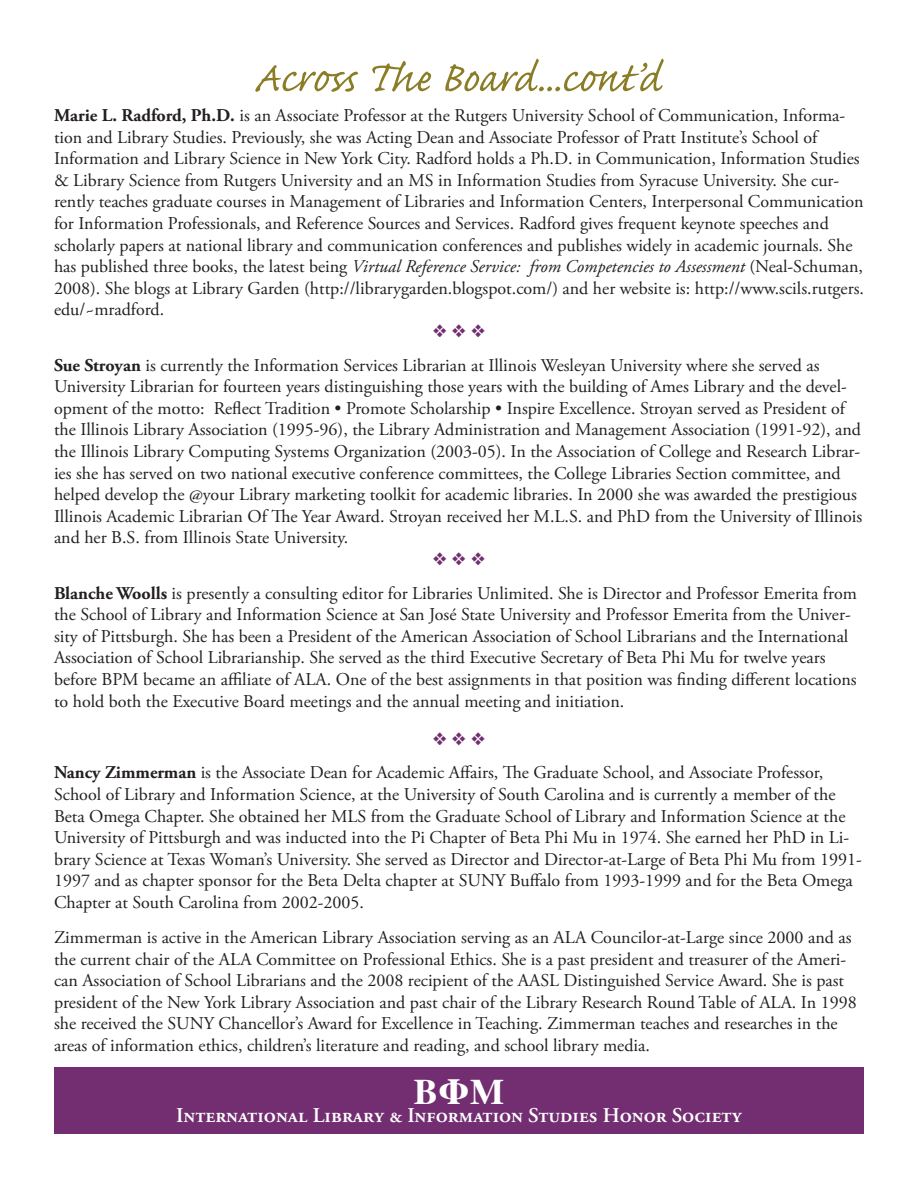
<style>
.page{position:relative;width:918px;height:1188px;background:#fff}
.page>*{position:absolute;margin:0;border:0;box-sizing:border-box;transform-origin:0 0}
.t1{font:54px "Caflisch Script Pro";color:#8a7d25}
.t2{font:700 36px "Times";color:#fff}
.t3{font:600 21px "Adobe Garamond Pro";color:#fff}
.t4{font:18px/21.6px "Adobe Garamond Pro";color:#231f20}
.t5{font:18px "Zapf Dingbats ITC";color:#722e71}
.s1{font-weight:700}
.s2{font-style:italic}
</style>
<div class="page">
<div style="left:54px;top:1067px;width:810px;height:57px;background:#722e71"></div>
<div style="left:54px;top:1077px;width:810px;height:57px;background:#722e71"></div>
<h1 class="t1" style="left:253px;top:50px;width:409px">Across The Board...cont’d</h1>
<p class="t4" style="left:54px;top:105px;width:812px"><span class="s1">Marie L. Radford, Ph.D.</span> is an Associate Professor at the Rutgers University School of Communication, Informa&shy;tion and Library Studies. Previously, she was Acting Dean and Associate Professor of Pratt Institute’s School of Information and Library Science in New York City. Radford holds a Ph.D. in Communication, Information Studies &amp; Library Science from Rutgers University and an MS in Information Studies from Syracuse University. She cur&shy;rently teaches graduate courses in Management of Libraries and Information Centers, Interpersonal Communication for Information Professionals, and Reference Sources and Services. Radford gives frequent keynote speeches and scholarly papers at national library and communication conferences and publishes widely in academic journals. She has published three books, the latest being <span class="s2">Virtual Reference Service: from Competencies to Assessment</span> (Neal-Schuman, 2008). She blogs at Library Garden (http://librarygarden.blogspot.com/) and her website is: http://www.scils.rutgers. edu/~mradford.</p>
<p class="t5" style="left:433px;top:322px;width:54px">❖ ❖ ❖</p>
<p class="t4" style="left:54px;top:355px;width:810px"><span class="s1">Sue Stroyan</span> is currently the Information Services Librarian at Illinois Wesleyan University where she served as University Librarian for fourteen years distinguishing those years with the building of Ames Library and the devel&shy;opment of the motto: Reflect Tradition • Promote Scholarship • Inspire Excellence. Stroyan served as President of the Illinois Library Association (1995-96), the Library Administration and Management Association (1991-92), and the Illinois Library Computing Systems Organization (2003-05). In the Association of College and Research Librar&shy;ies she has served on two national executive conference committees, the College Libraries Section committee, and helped develop the @your Library marketing toolkit for academic libraries. In 2000 she was awarded the prestigious Illinois Academic Librarian Of The Year Award. Stroyan received her M.L.S. and PhD from the University of Illinois and her B.S. from Illinois State University.</p>
<p class="t5" style="left:433px;top:550px;width:54px">❖ ❖ ❖</p>
<p class="t4" style="left:54px;top:583px;width:804px"><span class="s1">Blanche Woolls</span> is presently a consulting editor for Libraries Unlimited. She is Director and Professor Emerita from the School of Library and Information Science at San José State University and Professor Emerita from the Univer&shy;sity of Pittsburgh. She has been a President of the American Association of School Librarians and the International Association of School Librarianship. She served as the third Executive Secretary of Beta Phi Mu for twelve years before BPM became an affiliate of ALA. One of the best assignments in that position was finding different locations to hold both the Executive Board meetings and the annual meeting and initiation.</p>
<p class="t5" style="left:433px;top:730px;width:54px">❖ ❖ ❖</p>
<p class="t4" style="left:54px;top:762px;width:809px"><span class="s1">Nancy Zimmerman</span> is the Associate Dean for Academic Affairs, The Graduate School, and Associate Professor, School of Library and Information Science, at the University of South Carolina and is currently a member of the Beta Omega Chapter. She obtained her MLS from the Graduate School of Library and Information Science at the University of Pittsburgh and was inducted into the Pi Chapter of Beta Phi Mu in 1974. She earned her PhD in Li&shy;brary Science at Texas Woman’s University. She served as Director and Director-at-Large of Beta Phi Mu from 1991- 1997 and as chapter sponsor for the Beta Delta chapter at SUNY Buffalo from 1993-1999 and for the Beta Omega Chapter at South Carolina from 2002-2005.</p>
<p class="t4" style="left:54px;top:927px;width:804px">Zimmerman is active in the American Library Association serving as an ALA Councilor-at-Large since 2000 and as the current chair of the ALA Committee on Professional Ethics. She is a past president and treasurer of the Ameri&shy;can Association of School Librarians and the 2008 recipient of the AASL Distinguished Service Award. She is past president of the New York Library Association and past chair of the Library Research Round Table of ALA. In 1998 she received the SUNY Chancellor’s Award for Excellence in Teaching. Zimmerman teaches and researches in the areas of information ethics, children’s literature and reading, and school library media.</p>
<h2 class="t2" style="left:414px;top:1057px;width:92px">BΦM</h2>
<p class="t3" style="left:176px;top:1103px;width:567px">INTERNATIONAL LIBRARY &amp; INFORMATION STUDIES HONOR SOCIETY</p>
</div>
